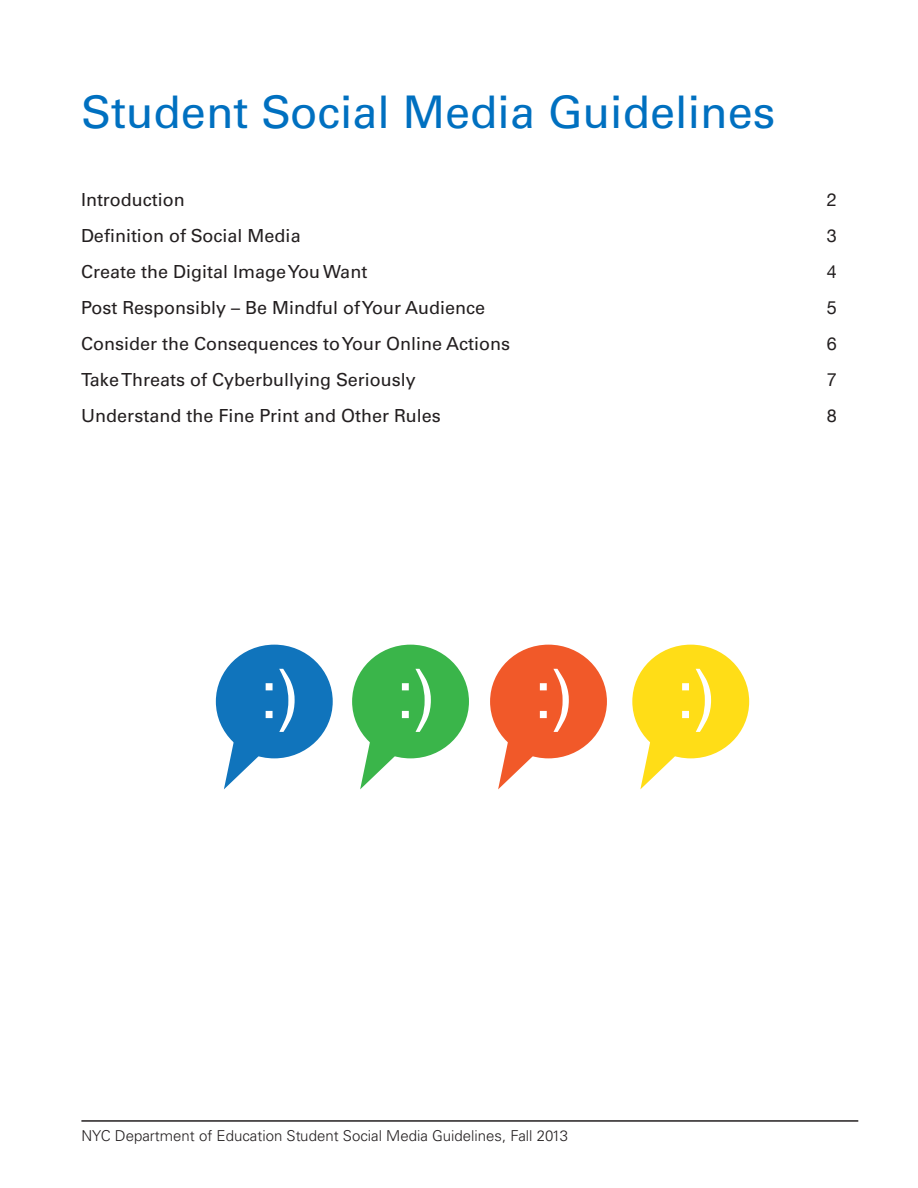
<style>
.page{position:relative;width:918px;height:1188px;background:#fff}
.page>*{position:absolute;margin:0;border:0;box-sizing:border-box;transform-origin:0 0}
.t1{font:45px "Univers";color:#0070c0}
.t2{font:18px "Univers";color:#231f20}
.t3{font:18px "Helvetica Neue";color:#231f20}
.t4{font:300 15px "Univers";color:#231f20}
</style>
<div class="page">
<hr style="left:81px;top:1120px;width:777px;height:2px;background:#231f20">
<div style="left:216px;top:645px;width:117px;height:113px;background:#1074bc;border-radius:50%"></div>
<svg style="left:224px;top:732px;width:39px;height:57px"></svg>
<div style="left:352px;top:645px;width:117px;height:113px;background:#3ab54a;border-radius:50%"></div>
<svg style="left:360px;top:732px;width:39px;height:57px"></svg>
<div style="left:490px;top:645px;width:117px;height:113px;background:#f15929;border-radius:50%"></div>
<svg style="left:498px;top:732px;width:39px;height:57px"></svg>
<div style="left:632px;top:645px;width:117px;height:113px;background:#ffdd17;border-radius:50%"></div>
<svg style="left:640px;top:732px;width:39px;height:57px"></svg>
<svg style="left:266px;top:683px;width:7px;height:35px"></svg>
<svg style="left:279px;top:669px;width:16px;height:63px"></svg>
<svg style="left:402px;top:683px;width:7px;height:35px"></svg>
<svg style="left:415px;top:669px;width:16px;height:63px"></svg>
<svg style="left:540px;top:683px;width:7px;height:35px"></svg>
<svg style="left:553px;top:669px;width:16px;height:63px"></svg>
<svg style="left:682px;top:683px;width:7px;height:35px"></svg>
<svg style="left:696px;top:669px;width:15px;height:63px"></svg>
<p class="t1" style="left:81px;top:86px;width:696px">Student Social Media Guidelines</p>
<p class="t2" style="left:81px;top:189px;width:105px">Introduction</p>
<p class="t3" style="left:827px;top:189px;width:12px">2</p>
<p class="t2" style="left:81px;top:225px;width:221px">Definition of Social Media</p>
<p class="t3" style="left:827px;top:225px;width:12px">3</p>
<p class="t2" style="left:81px;top:261px;width:288px">Create the Digital Image You Want</p>
<p class="t3" style="left:827px;top:261px;width:12px">4</p>
<p class="t2" style="left:81px;top:297px;width:406px">Post Responsibly – Be Mindful of Your Audience</p>
<p class="t3" style="left:827px;top:297px;width:12px">5</p>
<p class="t2" style="left:81px;top:333px;width:431px">Consider the Consequences to Your Online Actions</p>
<p class="t3" style="left:827px;top:333px;width:12px">6</p>
<p class="t2" style="left:81px;top:369px;width:336px">Take Threats of Cyberbullying Seriously</p>
<p class="t3" style="left:827px;top:369px;width:12px">7</p>
<p class="t2" style="left:81px;top:405px;width:361px">Understand the Fine Print and Other Rules</p>
<p class="t3" style="left:827px;top:405px;width:12px">8</p>
<p class="t4" style="left:81px;top:1127px;width:488px">NYC Department of Education Student Social Media Guidelines, Fall 2013</p>
</div>
